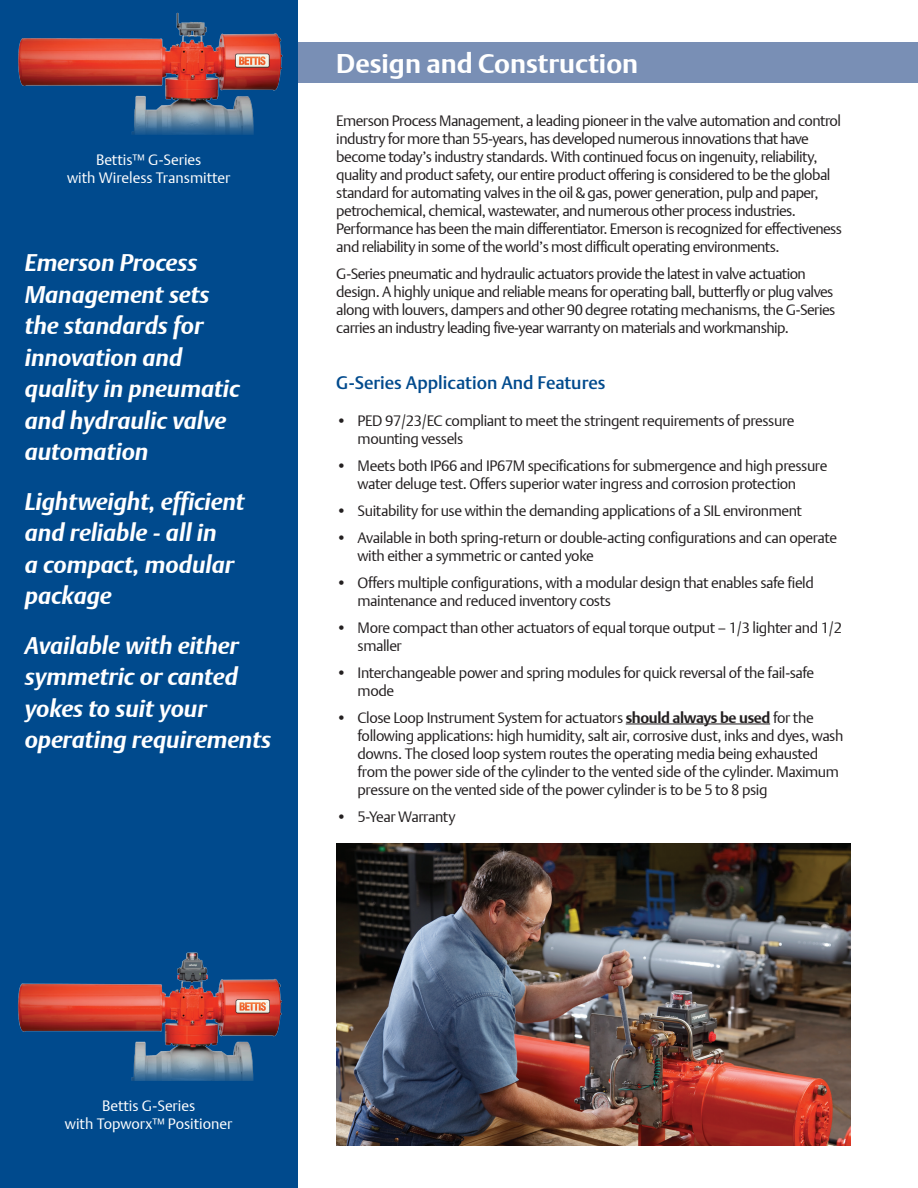
<style>
.page{position:relative;width:918px;height:1188px;background:#fff}
.page>*{position:absolute;margin:0;border:0;box-sizing:border-box;transform-origin:0 0}
.Bold_header{font:700 27px "DTL Argo T";color:#fff}
.t1{font:italic 700 24px/31.5px "DTL Argo T";color:#fff}
.Article_header{font:18px "DTL Argo T Medium";color:#004a8d}
.t2{font:15px/18px "DTL Argo T Light";letter-spacing:-.035em;color:#231f20}
.t3{font:15px/18px "DTL Argo T Light";color:#fff;text-align:center}
.s1{font-family:"DTL Argo T";font-weight:700}
</style>
<div class="page">
<div style="left:0;top:43px;width:918px;height:40px;background:#798fb5"></div>
<div style="left:0;top:0;width:298px;height:1188px;background:#004a8d"></div>
<img style="left:18px;top:12px;width:265px;height:123px">
<img style="left:18px;top:952px;width:264px;height:129px">
<img style="left:336px;top:843px;width:514px;height:302px">
<hr style="left:626px;top:724px;width:144px;height:1px;background:#231f20">
<p class="t3" style="left:67px;top:151px;width:165px">Bettis™ G-Series<br>with Wireless Transmitter</p>
<p class="t1" style="left:25px;top:247px;width:216px">Emerson Process<br>Management sets the standards for innovation and quality in pneumatic and hydraulic valve automation</p>
<p class="t1" style="left:25px;top:485px;width:221px">Lightweight, efficient and reliable - all in<br>a compact, modular package</p>
<p class="t1" style="left:25px;top:629px;width:248px">Available with either symmetric or canted yokes to suit your operating requirements</p>
<p class="Bold_header" style="left:336px;top:47px;width:303px">Design and Construction</p>
<p class="t2" style="left:336px;top:111px;width:507px">Emerson Process Management, a leading pioneer in the valve automation and control industry for more than 55-years, has developed numerous innovations that have become today’s industry standards. With continued focus on ingenuity, reliability, quality and product safety, our entire product offering is considered to be the global standard for automating valves in the oil &amp; gas, power generation, pulp and paper, petrochemical, chemical, wastewater, and numerous other process industries.<br>Performance has been the main differentiator. Emerson is recognized for effectiveness and reliability in some of the world’s most difficult operating environments.</p>
<p class="t2" style="left:336px;top:264px;width:501px">G-Series pneumatic and hydraulic actuators provide the latest in valve actuation design. A highly unique and reliable means for operating ball, butterfly or plug valves along with louvers, dampers and other 90 degree rotating mechanisms, the G-Series carries an industry leading five-year warranty on materials and workmanship.</p>
<p class="Article_header" style="left:336px;top:372px;width:271px">G-Series Application And Features</p>
<p class="t2" style="left:358px;top:412px;width:439px;text-indent:-21px">• PED 97/23/EC compliant to meet the stringent requirements of pressure mounting vessels</p>
<p class="t2" style="left:358px;top:457px;width:471px;text-indent:-21px">• Meets both IP66 and IP67M specifications for submergence and high pressure water deluge test. Offers superior water ingress and corrosion protection</p>
<p class="t2" style="left:336px;top:502px;width:467px">• Suitability for use within the demanding applications of a SIL environment</p>
<p class="t2" style="left:358px;top:529px;width:481px;text-indent:-21px">• Available in both spring-return or double-acting configurations and can operate with either a symmetric or canted yoke</p>
<p class="t2" style="left:358px;top:574px;width:458px;text-indent:-21px">• Offers multiple configurations, with a modular design that enables safe field maintenance and reduced inventory costs</p>
<p class="t2" style="left:358px;top:619px;width:486px;text-indent:-21px">• More compact than other actuators of equal torque output – 1/3 lighter and 1/2 smaller</p>
<p class="t2" style="left:358px;top:664px;width:458px;text-indent:-21px">• Interchangeable power and spring modules for quick reversal of the fail-safe mode</p>
<p class="t2" style="left:358px;top:709px;width:487px;text-indent:-21px">• Close Loop Instrument System for actuators <span class="s1">should always be used</span> for the following applications: high humidity, salt air, corrosive dust, inks and dyes, wash downs. The closed loop system routes the operating media being exhausted from the power side of the cylinder to the vented side of the cylinder. Maximum pressure on the vented side of the power cylinder is to be 5 to 8 psig</p>
<p class="t2" style="left:336px;top:808px;width:121px">• 5-Year Warranty</p>
<p class="t3" style="left:65px;top:1097px;width:169px">Bettis G-Series<br>with Topworx™ Positioner</p>
</div>
